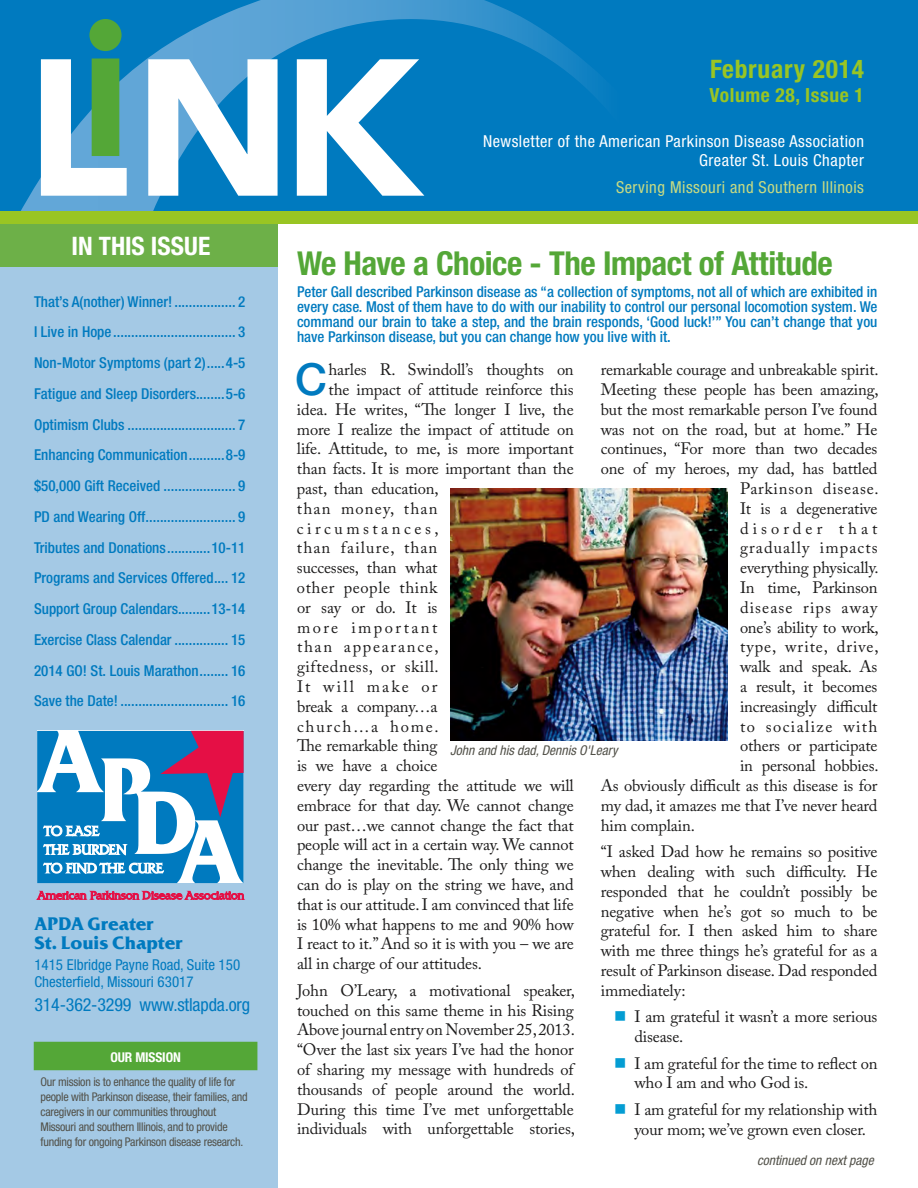
<style>
.page{position:relative;width:918px;height:1188px;background:#fff}
.page>*{position:absolute;margin:0;border:0;box-sizing:border-box;transform-origin:0 0}
.t1{font:900 192.75px "Avenir LT Std";color:#fff}
.t2{font:500 44.25px "Helvetica Neue LT Std";color:#007abf}
.t3{font:700 condensed 33px "Helvetica Neue LT Std";letter-spacing:-.015em;color:#54a737}
.t4{font:700 condensed 25.5px "Helvetica Neue LT Std";letter-spacing:.03em;color:#99c523}
.t5{font:700 condensed 25.5px "Helvetica Neue LT Std";color:#fff}
.t6{font:700 condensed 19.5px "Helvetica Neue LT Std";letter-spacing:.03em;color:#99c523}
.t7{font:condensed 18px "Helvetica Neue LT Std";letter-spacing:-.01em;color:#007abf}
.t8{font:700 18px/19.5px "Friz Qua";color:#007abf}
.t9{font:16.5px/19.8px "Adobe Caslon Pro";letter-spacing:-.01em;color:#1c1b1b}
.t10{font:condensed 16.5px/19.5px "Helvetica Neue LT Std";letter-spacing:.03em;color:#fff;text-align:right}
.t11{font:16.5px "Adobe Caslon Pro";letter-spacing:.07em;color:#1c1b1b}
.t12{font:16.5px "Adobe Caslon Pro";letter-spacing:.035em;color:#1c1b1b}
.t13{font:condensed 16.5px "Helvetica Neue LT Std";letter-spacing:.03em;color:#c6da83}
.t14{font:16.5px "Adobe Caslon Pro";letter-spacing:.05em;color:#1c1b1b}
.t15{font:16.5px "Adobe Caslon Pro";letter-spacing:.055em;color:#1c1b1b}
.t16{font:16.5px "Adobe Caslon Pro";letter-spacing:.065em;color:#1c1b1b}
.t17{font:16.5px "Adobe Caslon Pro";letter-spacing:.105em;color:#1c1b1b}
.t18{font:16.5px "Adobe Caslon Pro";letter-spacing:.085em;color:#1c1b1b}
.t19{font:16.5px "Adobe Caslon Pro";letter-spacing:.215em;color:#1c1b1b}
.t20{font:16.5px "Adobe Caslon Pro";letter-spacing:.145em;color:#1c1b1b}
.t21{font:16.5px "Adobe Caslon Pro";letter-spacing:.11em;color:#1c1b1b}
.t22{font:16.5px "Adobe Caslon Pro";letter-spacing:.135em;color:#1c1b1b}
.t23{font:16.5px "Adobe Caslon Pro";letter-spacing:.245em;color:#1c1b1b}
.t24{font:500 condensed 15px/30.8px "Helvetica Neue LT Std";color:#007abf;text-align:justify}
.t25{font:condensed 15px/16.5px "Helvetica Neue LT Std";color:#007abf}
.t26{font:italic condensed 13.5px "Helvetica Neue LT Std";color:#525149}
.t27{font:700 condensed 13.5px "Helvetica Neue LT Std";letter-spacing:-.01em;color:#fff}
.t28{font:condensed 12px/15px "Helvetica Neue LT Std";letter-spacing:-.02em;color:#525149}
.t29{font:11.4px "Friz Qua";letter-spacing:-.03em;color:#e50f45}
</style>
<div class="page">
<div style="left:0;top:0;width:918px;height:216px;background:#007abf"></div>
<svg style="left:21px;top:0;width:577px;height:211px"></svg>
<div style="left:0;top:266px;width:278px;height:922px;background:#a4c9e5"></div>
<div style="left:0;top:224px;width:278px;height:43px;background:#6db048"></div>
<svg style="left:37px;top:891px;width:207px;height:9px"></svg>
<svg style="left:37px;top:731px;width:207px;height:152px;background:#6398c6"></svg>
<svg style="left:89px;top:19px;width:33px;height:137px;background:#48a057"></svg>
<div style="left:0;top:211px;width:918px;height:13px;background:#99c523"></div>
<div style="left:34px;top:1042px;width:223px;height:28px;background:#54a737"></div>
<img style="left:450px;top:488px;width:277px;height:253px">
<h1 class="t1" style="left:26px;top:12px;width:397px">Lnk</h1>
<h3 class="t4" style="left:710px;top:54px;width:155px">February 2014</h3>
<p class="t6" style="left:710px;top:83px;width:156px">Volume 28, Issue 1</p>
<p class="t10" style="left:483px;top:131px;width:383px">Newsletter of the American Parkinson Disease Association<br>Greater St. Louis Chapter</p>
<p class="t13" style="left:616px;top:178px;width:249px">Serving Missouri and Southern Illinois</p>
<h3 class="t5" style="left:72px;top:230px;width:140px">in this issue</h3>
<p class="t24" style="left:34px;top:286px;width:213px">That’s A(nother) Winner! ................. 2<br>I Live in Hope .................................. 3<br>Non-Motor Symptoms (part 2).....4-5<br>Fatigue and Sleep Disorders........5-6<br>Optimism Clubs .............................. 7<br>Enhancing Communication..........8-9 $50,000 Gift Received .................... 9<br>PD and Wearing Off......................... 9<br>Tributes and Donations............10-11<br>Programs and Services Offered.... 12<br>Support Group Calendars.........13-14<br>Exercise Class Calendar ............... 15<br>2014 GO! St. Louis Marathon........ 16<br>Save the Date! .............................. 16</p>
<p class="t29" style="left:37px;top:888px;width:209px">American Parkinson Disease Association</p>
<p class="t8" style="left:34px;top:914px;width:150px">APDA Greater<br>St. Louis Chapter</p>
<p class="t25" style="left:34px;top:957px;width:207px">1415 Elbridge Payne Road, Suite 150<br>Chesterfield, Missouri 63017</p>
<p class="t7" style="left:34px;top:994px;width:217px">314-362-3299 www.stlapda.org</p>
<p class="t27" style="left:110px;top:1049px;width:72px">Our Mission</p>
<p class="t28" style="left:40px;top:1074px;width:209px">Our mission is to enhance the quality of life for people with Parkinson disease, their families, and caregivers in our communities throughout Missouri and southern Illinois, and to provide funding for ongoing Parkinson disease research.</p>
<h3 class="t3" style="left:297px;top:243px;width:537px">We Have a Choice - The Impact of Attitude</h3>
<p class="t24" style="left:297px;top:284px;width:582px;line-height:15px">Peter Gall described Parkinson disease as “a collection of symptoms, not all of which are exhibited in every case. Most of them have to do with our inability to control our personal locomotion system. We command our brain to take a step, and the brain responds, ‘Good luck!’” You can’t change that you have Parkinson disease, but you can change how you live with it.</p>
<h2 class="t2" style="left:295px;top:353px;width:33px">C</h2>
<p class="t9" style="left:329px;top:360px;width:247px">harles R. Swindoll’s thoughts on</p>
<p class="t9" style="left:601px;top:360px;width:279px">remarkable courage and unbreakable spirit.</p>
<p class="t9" style="left:601px;top:379px;width:279px">Meeting these people has been amazing,</p>
<p class="t9" style="left:601px;top:399px;width:278px">but the most remarkable person I’ve found</p>
<p class="t9" style="left:601px;top:419px;width:278px">was not on the road, but at home.” He</p>
<p class="t9" style="left:601px;top:439px;width:278px">continues, “For more than two decades</p>
<p class="t9" style="left:601px;top:459px;width:278px">one of my heroes, my dad, has battled</p>
<p class="t14" style="left:740px;top:479px;width:140px">Parkinson disease.</p>
<p class="t9" style="left:740px;top:498px;width:139px">It is a degenerative</p>
<p class="t23" style="left:740px;top:518px;width:139px">disorder that</p>
<p class="t16" style="left:740px;top:538px;width:139px">gradually impacts</p>
<p class="t9" style="left:740px;top:558px;width:140px">everything physically.</p>
<p class="t9" style="left:740px;top:577px;width:139px">In time, Parkinson</p>
<p class="t11" style="left:740px;top:598px;width:139px">disease rips away</p>
<p class="t9" style="left:740px;top:617px;width:140px">one’s ability to work,</p>
<p class="t15" style="left:740px;top:637px;width:140px">type, write, drive,</p>
<p class="t9" style="left:740px;top:657px;width:139px">walk and speak. As</p>
<p class="t9" style="left:740px;top:676px;width:139px">a result, it becomes</p>
<p class="t9" style="left:740px;top:696px;width:139px">increasingly difficult</p>
<p class="t18" style="left:740px;top:716px;width:139px">to socialize with</p>
<p class="t9" style="left:740px;top:736px;width:139px">others or participate</p>
<p class="t9" style="left:740px;top:756px;width:140px">in personal hobbies.</p>
<p class="t9" style="left:601px;top:775px;width:278px">As obviously difficult as this disease is for</p>
<p class="t9" style="left:601px;top:795px;width:278px">my dad, it amazes me that I’ve never heard</p>
<p class="t9" style="left:601px;top:815px;width:96px">him complain.</p>
<p class="t9" style="left:601px;top:842px;width:278px;text-align:justify">“I asked Dad how he remains so positive when dealing with such difficulty. He responded that he couldn’t possibly be negative when he’s got so much to be grateful for. I then asked him to share with me three things he’s grateful for as a result of Parkinson disease. Dad responded immediately:</p>
<p class="t9" style="left:635px;top:1007px;width:244px">I am grateful it wasn’t a more serious disease.</p>
<p class="t9" style="left:634px;top:1053px;width:244px">I am grateful for the time to reflect on who I am and who God is.</p>
<p class="t9" style="left:634px;top:1099px;width:244px">I am grateful for my relationship with your mom; we’ve grown even closer.</p>
<p class="t9" style="left:329px;top:379px;width:247px">the impact of attitude reinforce this</p>
<p class="t9" style="left:297px;top:399px;width:278px">idea. He writes, “The longer I live, the</p>
<p class="t9" style="left:297px;top:419px;width:278px">more I realize the impact of attitude on</p>
<p class="t9" style="left:297px;top:439px;width:278px">life. Attitude, to me, is more important</p>
<p class="t9" style="left:297px;top:459px;width:278px">than facts. It is more important than the</p>
<p class="t9" style="left:297px;top:478px;width:143px">past, than education,</p>
<p class="t11" style="left:297px;top:499px;width:142px">than money, than</p>
<p class="t19" style="left:297px;top:518px;width:143px">circumstances,</p>
<p class="t11" style="left:297px;top:538px;width:142px">than failure, than</p>
<p class="t9" style="left:297px;top:558px;width:142px">successes, than what</p>
<p class="t12" style="left:297px;top:578px;width:142px">other people think</p>
<p class="t9" style="left:297px;top:597px;width:142px">or say or do. It is</p>
<p class="t20" style="left:297px;top:617px;width:142px">more important</p>
<p class="t17" style="left:297px;top:637px;width:143px">than appearance,</p>
<p class="t12" style="left:297px;top:657px;width:143px">giftedness, or skill.</p>
<p class="t22" style="left:297px;top:677px;width:142px">It will make or</p>
<p class="t9" style="left:297px;top:696px;width:142px">break a company…a</p>
<p class="t21" style="left:297px;top:716px;width:143px">church…a home.</p>
<p class="t9" style="left:297px;top:736px;width:142px">The remarkable thing</p>
<p class="t9" style="left:297px;top:756px;width:142px">is we have a choice</p>
<p class="t9" style="left:297px;top:775px;width:278px">every day regarding the attitude we will</p>
<p class="t9" style="left:297px;top:795px;width:278px">embrace for that day. We cannot change</p>
<p class="t9" style="left:297px;top:815px;width:278px">our past…we cannot change the fact that</p>
<p class="t9" style="left:297px;top:835px;width:278px">people will act in a certain way. We cannot</p>
<p class="t9" style="left:297px;top:855px;width:278px">change the inevitable. The only thing we</p>
<p class="t9" style="left:297px;top:874px;width:278px">can do is play on the string we have, and</p>
<p class="t9" style="left:297px;top:894px;width:278px">that is our attitude. I am convinced that life</p>
<p class="t9" style="left:297px;top:914px;width:278px">is 10% what happens to me and 90% how</p>
<p class="t9" style="left:297px;top:934px;width:278px">I react to it.” And so it is with you – we are</p>
<p class="t9" style="left:297px;top:954px;width:186px">all in charge of our attitudes.</p>
<p class="t9" style="left:297px;top:980px;width:279px;text-align:justify">John O’Leary, a motivational speaker, touched on this same theme in his Rising Above journal entry on November 25, 2013. “Over the last six years I’ve had the honor of sharing my message with hundreds of thousands of people around the world.<br>During this time I’ve met unforgettable individuals with unforgettable stories,</p>
<p class="t26" style="left:450px;top:742px;width:169px">John and his dad, Dennis O'Leary</p>
<p class="t26" style="left:757px;top:1152px;width:118px">continued on next page</p>
</div>
